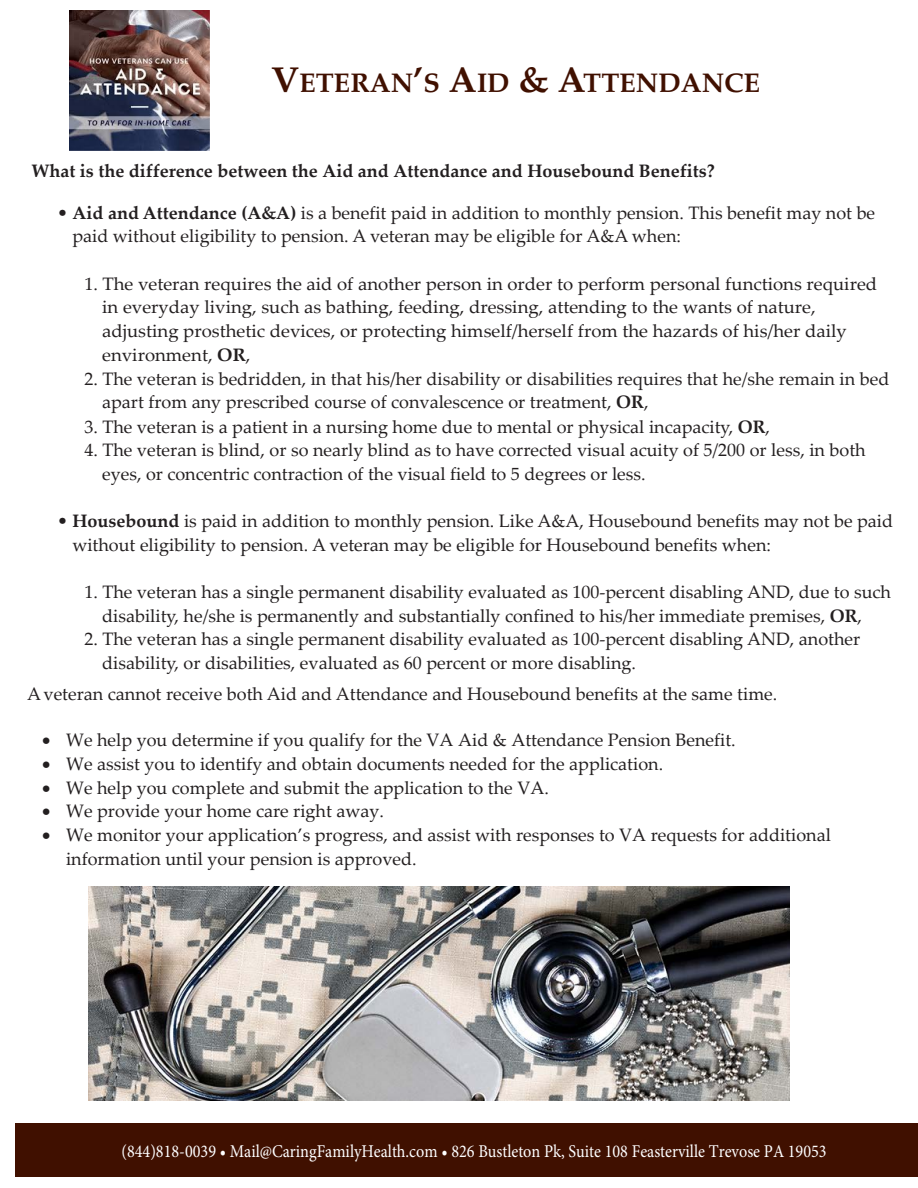
<style>
.page{position:relative;width:918px;height:1188px;background:#fff}
.page>*{position:absolute;margin:0;border:0;box-sizing:border-box;transform-origin:0 0}
.t1{font:700 27px "Palatino";color:#401000}
.t2{font:18px/23.7px "Palatino Linotype";color:#231f20}
.t3{font:18px "Minion Pro";color:#fff;scale:.9 1}
.t4{font:700 18px "Palatino Linotype";color:#231f20}
.s1{font-size:36px}
.s2{font-family:"Palatino"}
.s3{font-weight:700}
</style>
<div class="page">
<div style="left:15px;top:1124px;width:903px;height:54px;background:#401000"></div>
<img style="left:88px;top:887px;width:702px;height:213px">
<img style="left:69px;top:11px;width:140px;height:140px">
<h1 class="t1" style="left:271px;top:67px;width:490px"><span class="s1">V</span>ETERAN<span class="s1">’</span>S <span class="s1">A</span>ID <span class="s1">&amp; A</span>TTENDANCE</h1>
<p class="t4" style="left:32px;top:158px;width:685px">What is the difference between the Aid and Attendance and Housebound Benefits?</p>
<p class="t2" style="left:72px;top:200px;width:804px;text-indent:-15px"><span class="s2">•</span> <span class="s3">Aid and Attendance (A&amp;A)</span> is a benefit paid in addition to monthly pension. This benefit may not be paid without eligibility to pension. A veteran may be eligible for A&amp;A when:</p>
<p class="t2" style="left:102px;top:271px;width:777px;text-indent:-18px">1. The veteran requires the aid of another person in order to perform personal functions required in everyday living, such as bathing, feeding, dressing, attending to the wants of nature, adjusting prosthetic devices, or protecting himself/herself from the hazards of his/her daily environment, <span class="s3">OR</span>,</p>
<p class="t2" style="left:102px;top:366px;width:789px;text-indent:-18px">2. The veteran is bedridden, in that his/her disability or disabilities requires that he/she remain in bed apart from any prescribed course of convalescence or treatment, <span class="s3">OR</span>,</p>
<p class="t2" style="left:84px;top:414px;width:687px">3. The veteran is a patient in a nursing home due to mental or physical incapacity, <span class="s3">OR</span>,</p>
<p class="t2" style="left:102px;top:437px;width:765px;text-indent:-18px">4. The veteran is blind, or so nearly blind as to have corrected visual acuity of 5/200 or less, in both eyes, or concentric contraction of the visual field to 5 degrees or less.</p>
<p class="t2" style="left:72px;top:508px;width:822px;text-indent:-15px"><span class="s2">•</span> <span class="s3">Housebound</span> is paid in addition to monthly pension. Like A&amp;A, Housebound benefits may not be paid without eligibility to pension. A veteran may be eligible for Housebound benefits when:</p>
<p class="t2" style="left:102px;top:579px;width:790px;text-indent:-18px">1. The veteran has a single permanent disability evaluated as 100-percent disabling AND, due to such disability, he/she is permanently and substantially confined to his/her immediate premises, <span class="s3">OR</span>,</p>
<p class="t2" style="left:102px;top:627px;width:760px;text-indent:-18px">2. The veteran has a single permanent disability evaluated as 100-percent disabling AND, another disability, or disabilities, evaluated as 60 percent or more disabling.</p>
<p class="t2" style="left:27px;top:681px;width:752px">A veteran cannot receive both Aid and Attendance and Housebound benefits at the same time.</p>
<p class="t2" style="left:42px;top:727px;width:695px">• We help you determine if you qualify for the VA Aid &amp; Attendance Pension Benefit.</p>
<p class="t2" style="left:42px;top:751px;width:623px">• We assist you to identify and obtain documents needed for the application.</p>
<p class="t2" style="left:42px;top:775px;width:508px">• We help you complete and submit the application to the VA.</p>
<p class="t2" style="left:42px;top:799px;width:343px">• We provide your home care right away.</p>
<p class="t2" style="left:66px;top:822px;width:766px;text-indent:-24px">• We monitor your application’s progress, and assist with responses to VA requests for additional information until your pension is approved.</p>
<p class="t3" style="left:121px;top:1140px;width:785px">(844)818-0039 • Mail@CaringFamilyHealth.com • 826 Bustleton Pk, Suite 108 Feasterville Trevose PA 19053</p>
</div>
